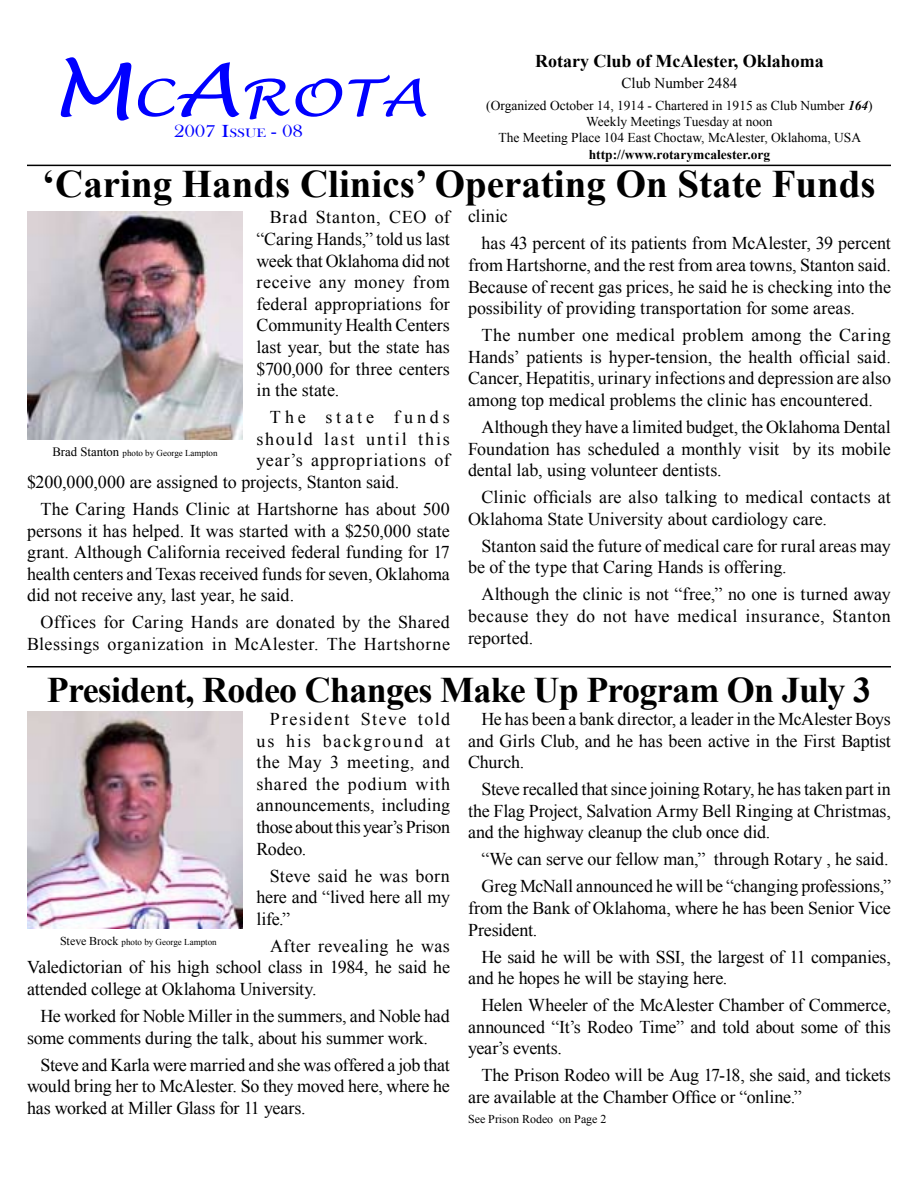
<style>
.page{position:relative;width:918px;height:1188px;background:#fff}
.page>*{position:absolute;margin:0;border:0;box-sizing:border-box;transform-origin:0 0}
.t1{font:italic 50.4px "Lucida Handwriting";color:#00f;scale:1.2 1}
.t2{font:700 39px "Times New Roman";color:#000}
.t3{font:700 36px "Times New Roman";letter-spacing:-.02em;color:#000}
.t4{font:18px/21.6px "Times New Roman";letter-spacing:-.005em;color:#000;text-align:justify}
.t5{font:18px/21.6px "Times New Roman";letter-spacing:.025em;color:#000;text-align:right}
.t6{font:700 18px "Times New Roman";color:#000}
.t7{font:18px "Times New Roman";letter-spacing:.045em;color:#000}
.t8{font:18px "Times New Roman";letter-spacing:.095em;color:#000}
.t9{font:18px "Times New Roman";letter-spacing:.22em;color:#000}
.t10{font:18px "Bask Old Face";color:#00f;scale:1.2 1}
.t11{font:15px "Times New Roman";color:#000}
.t12{font:13.5px/16.2px "Times New Roman";color:#000;text-align:center}
.t13{font:700 13.5px "Times New Roman";color:#000}
.t14{font:12px "Times New Roman";color:#000}
.t15{font:9px "Times New Roman";color:#000}
.s1{font-size:72px}
.s2{font-size:12.6px}
.s3{font-weight:700;font-style:italic}
.s4{font-size:12.75px}
.s5{font-size:12px}
</style>
<div class="page">
<hr style="left:27px;top:165px;width:864px;height:1px;background:#000">
<hr style="left:27px;top:666px;width:864px;height:2px;background:#000">
<img style="left:27px;top:711px;width:216px;height:218px">
<img style="left:27px;top:211px;width:216px;height:228px">
<h1 class="t1" style="left:50px;top:67px;width:313px"><span class="s1">M</span>c<span class="s1">A</span>rota</h1>
<p class="t10" style="left:174px;top:122px;width:109px">2007 I<span class="s2">SSUE</span> - 08</p>
<p class="t6" style="left:535px;top:48px;width:290px">Rotary Club of McAlester, Oklahoma</p>
<p class="t11" style="left:622px;top:73px;width:117px">Club Number 2484</p>
<p class="t12" style="left:486px;top:97px;width:388px">(Organized October 14, 1914 - Chartered in 1915 as Club Number <span class="s3">164</span>)<br>Weekly Meetings Tuesday at noon<br>The Meeting Place 104 East Choctaw, McAlester, Oklahoma, USA</p>
<p class="t13" style="left:589px;top:145px;width:183px">http://www.rotarymcalester.org</p>
<h2 class="t2" style="left:42px;top:157px;width:835px">‘Caring Hands Clinics’ Operating On State Funds</h2>
<p class="t4" style="left:256px;top:206px;width:195px;text-indent:14px">Brad Stanton, CEO of “Caring Hands,” told us last week that Oklahoma did not receive any money from federal appropriations for Community Health Centers last year, but the state has $700,000 for three centers in the state.</p>
<p class="t9" style="left:270px;top:405px;width:182px">The state funds</p>
<p class="t8" style="left:256px;top:427px;width:195px">should last until this</p>
<p class="t7" style="left:256px;top:448px;width:195px">year’s appropriations of</p>
<p class="t4" style="left:27px;top:471px;width:374px">$200,000,000 are assigned to projects, Stanton said.</p>
<p class="t4" style="left:27px;top:498px;width:424px;text-indent:14px">The Caring Hands Clinic at Hartshorne has about 500 persons it has helped. It was started with a $250,000 state grant. Although California received federal funding for 17 health centers and Texas received funds for seven, Oklahoma did not receive any, last year, he said.</p>
<p class="t5" style="left:27px;top:611px;width:424px">Offices for Caring Hands are donated by the Shared<br>Blessings organization in McAlester. The Hartshorne</p>
<p class="t15" style="left:52px;top:447px;width:167px"><span class="s4">Brad Stanton</span> photo by George Lampton</p>
<p class="t4" style="left:482px;top:203px;width:411px;line-height:27px;text-indent:-14px">clinic<br>has 43 percent of its patients from McAlester, 39 percent</p>
<p class="t4" style="left:468px;top:254px;width:424px">from Hartshorne, and the rest from area towns, Stanton said.<br>Because of recent gas prices, he said he is checking into the possibility of providing transportation for some areas.</p>
<p class="t4" style="left:468px;top:324px;width:425px;text-indent:14px">The number one medical problem among the Caring Hands’ patients is hyper-tension, the health official said.<br>Cancer, Hepatitis, urinary infections and depression are also among top medical problems the clinic has encountered.</p>
<p class="t4" style="left:468px;top:416px;width:424px;text-indent:14px">Although they have a limited budget, the Oklahoma Dental Foundation has scheduled a monthly visit by its mobile dental lab, using volunteer dentists.</p>
<p class="t4" style="left:468px;top:486px;width:424px;text-indent:14px">Clinic officials are also talking to medical contacts at<br>Oklahoma State University about cardiology care.</p>
<p class="t4" style="left:468px;top:535px;width:424px;text-indent:14px">Stanton said the future of medical care for rural areas may be of the type that Caring Hands is offering.</p>
<p class="t4" style="left:468px;top:583px;width:424px;text-indent:14px">Although the clinic is not “free,” no one is turned away because they do not have medical insurance, Stanton reported.</p>
<h3 class="t3" style="left:47px;top:665px;width:826px">President, Rodeo Changes Make Up Program On July 3</h3>
<p class="t4" style="left:256px;top:708px;width:195px;text-indent:14px">President Steve told us his background at the May 3 meeting, and shared the podium with announcements, including those about this year’s Prison Rodeo.</p>
<p class="t4" style="left:256px;top:864px;width:195px;text-indent:14px">Steve said he was born here and “lived here all my life.”</p>
<p class="t4" style="left:27px;top:935px;width:425px;text-indent:243px">After revealing he was Valedictorian of his high school class in 1984, he said he attended college at Oklahoma University.</p>
<p class="t4" style="left:27px;top:1005px;width:424px;text-indent:14px">He worked for Noble Miller in the summers, and Noble had some comments during the talk, about his summer work.</p>
<p class="t4" style="left:27px;top:1053px;width:424px;text-indent:14px">Steve and Karla were married and she was offered a job that would bring her to McAlester. So they moved here, where he has worked at Miller Glass for 11 years.</p>
<p class="t15" style="left:60px;top:936px;width:158px"><span class="s5">Steve Brock</span> photo by George Lampton</p>
<p class="t4" style="left:468px;top:708px;width:424px;text-indent:14px">He has been a bank director, a leader in the McAlester Boys and Girls Club, and he has been active in the First Baptist Church.</p>
<p class="t4" style="left:468px;top:778px;width:424px;text-indent:14px">Steve recalled that since joining Rotary, he has taken part in the Flag Project, Salvation Army Bell Ringing at Christmas, and the highway cleanup the club once did.</p>
<p class="t4" style="left:482px;top:846px;width:411px;line-height:27px">“We can serve our fellow man,” through Rotary , he said.<br>Greg McNall announced he will be “changing professions,”</p>
<p class="t4" style="left:468px;top:897px;width:424px">from the Bank of Oklahoma, where he has been Senior Vice<br>President.</p>
<p class="t4" style="left:468px;top:945px;width:424px;text-indent:14px">He said he will be with SSI, the largest of 11 companies, and he hopes he will be staying here.</p>
<p class="t4" style="left:468px;top:994px;width:424px;text-indent:14px">Helen Wheeler of the McAlester Chamber of Commerce, announced “It’s Rodeo Time” and told about some of this year’s events.</p>
<p class="t4" style="left:468px;top:1064px;width:424px;text-indent:14px">The Prison Rodeo will be Aug 17-18, she said, and tickets are available at the Chamber Office or “online.”</p>
<p class="t14" style="left:468px;top:1111px;width:140px">See Prison Rodeo on Page 2</p>
</div>
